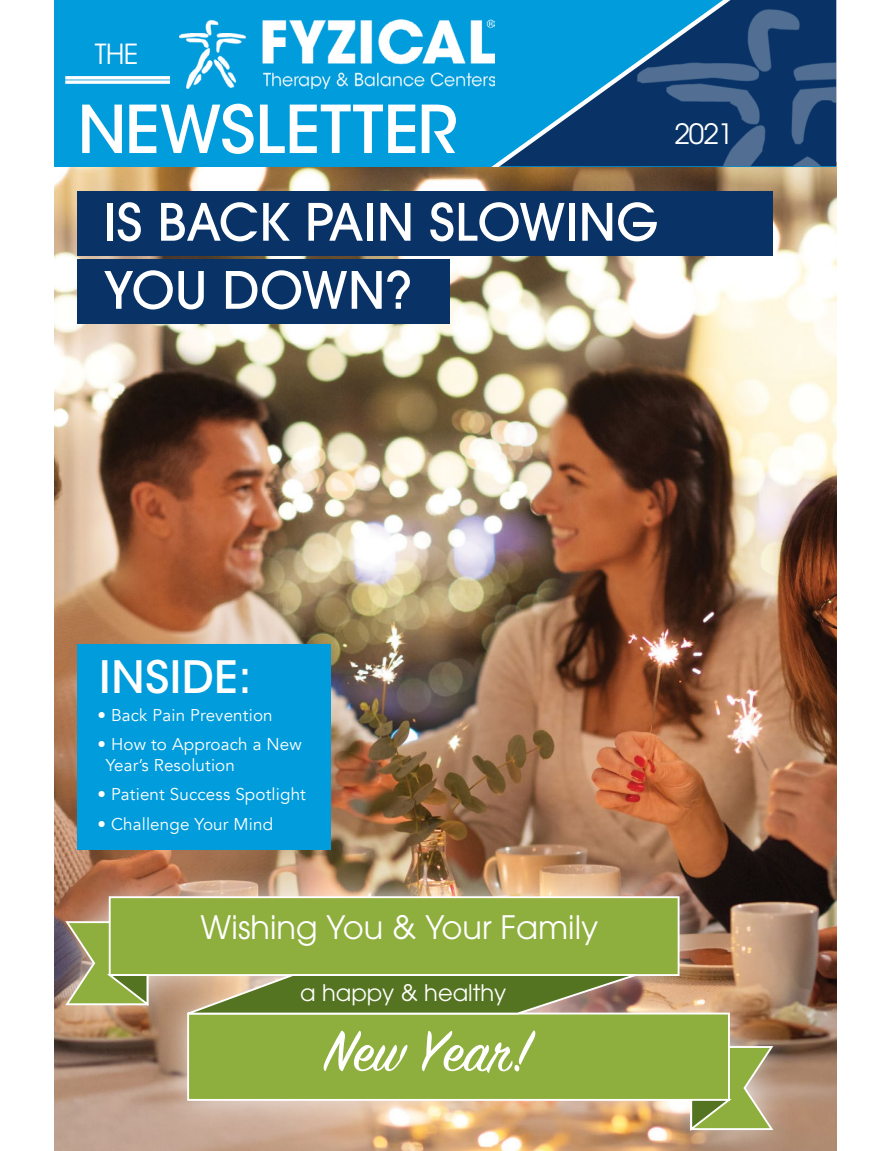
<style>
.page{position:relative;width:891px;height:1151px;background:#fff}
.page>*{position:absolute;margin:0;border:0;box-sizing:border-box;transform-origin:0 0}
.t1{font:500 65.48px "ITC Avant Garde Std";color:#fff}
.t2{font:63.68px "Sign Painter House Script";color:#fff}
.t3{font:500 51.07px/68px "ITC Avant Garde Pro";color:#fff}
.t4{font:500 44.32px "ITC Avant Garde Std";letter-spacing:.01em;color:#fff}
.t5{font:32.18px "ITC Avant Garde Pro";color:#fff}
.t6{font:27.9px "ITC Avant Garde Pro";color:#fff}
.t7{font:27.45px "ITC Avant Garde Pro";color:#fff}
.t8{font:22.72px "ITC Avant Garde Pro";color:#fff}
.t9{font:17.1px/20.7px "Avenir";letter-spacing:.01em;color:#fff}
</style>
<div class="page">
<img style="left:55px;top:166px;width:781px;height:984px">
<div style="left:78px;top:644px;width:253px;height:205px;background:#009cdc"></div>
<div style="left:55px;top:0;width:781px;height:166px;background:#009cdc"></div>
<svg style="left:493px;top:0;width:343px;height:166px"></svg>
<img style="left:180px;top:19px;width:315px;height:70px">
<hr style="left:65px;top:76px;width:105px;height:3px;background:#fff">
<svg style="left:65px;top:80px;width:105px;height:4px"></svg>
<div style="left:78px;top:190px;width:695px;height:65px;background:#093266"></div>
<div style="left:78px;top:259px;width:372px;height:65px;background:#093266"></div>
<div style="left:55px;top:864px;width:746px;height:286px;background:#fff;opacity:.75"></div>
<div style="left:110px;top:897px;width:569px;height:77px;background:#8eae3e"></div>
<div style="left:109px;top:896px;width:571px;height:79px;border:2px solid #fff"></div>
<div style="left:188px;top:1013px;width:541px;height:86px;background:#8eae3e"></div>
<div style="left:187px;top:1012px;width:543px;height:88px;border:2px solid #fff"></div>
<svg style="left:64px;top:919px;width:86px;height:87px"></svg>
<svg style="left:689px;top:1044px;width:86px;height:87px"></svg>
<svg style="left:178px;top:972px;width:469px;height:43px;background:#838e52"></svg>
<h3 class="t7" style="left:95px;top:36px;width:45px">THE</h3>
<h1 class="t1" style="left:78px;top:89px;width:381px">NEWSLETTER</h1>
<h3 class="t6" style="left:674px;top:117px;width:61px">2021</h3>
<h3 class="t3" style="left:104px;top:187px;width:556px">IS BACK PAIN SLOWING<br>YOU DOWN?</h3>
<h3 class="t4" style="left:99px;top:649px;width:154px">INSIDE:</h3>
<p class="t9" style="left:97px;top:705px;width:177px">• Back Pain Prevention</p>
<p class="t9" style="left:106px;top:734px;width:197px;text-indent:-9px">• How to Approach a New<br>Year’s Resolution</p>
<p class="t9" style="left:97px;top:784px;width:210px">• Patient Success Spotlight</p>
<p class="t9" style="left:97px;top:813px;width:177px">• Challenge Your Mind</p>
<h3 class="t5" style="left:201px;top:906px;width:399px">Wishing You &amp; Your Family</h3>
<h3 class="t8" style="left:300px;top:978px;width:208px">a happy &amp; healthy</h3>
<h2 class="t2" style="left:324px;top:1021px;width:208px">New Year!</h2>
</div>
